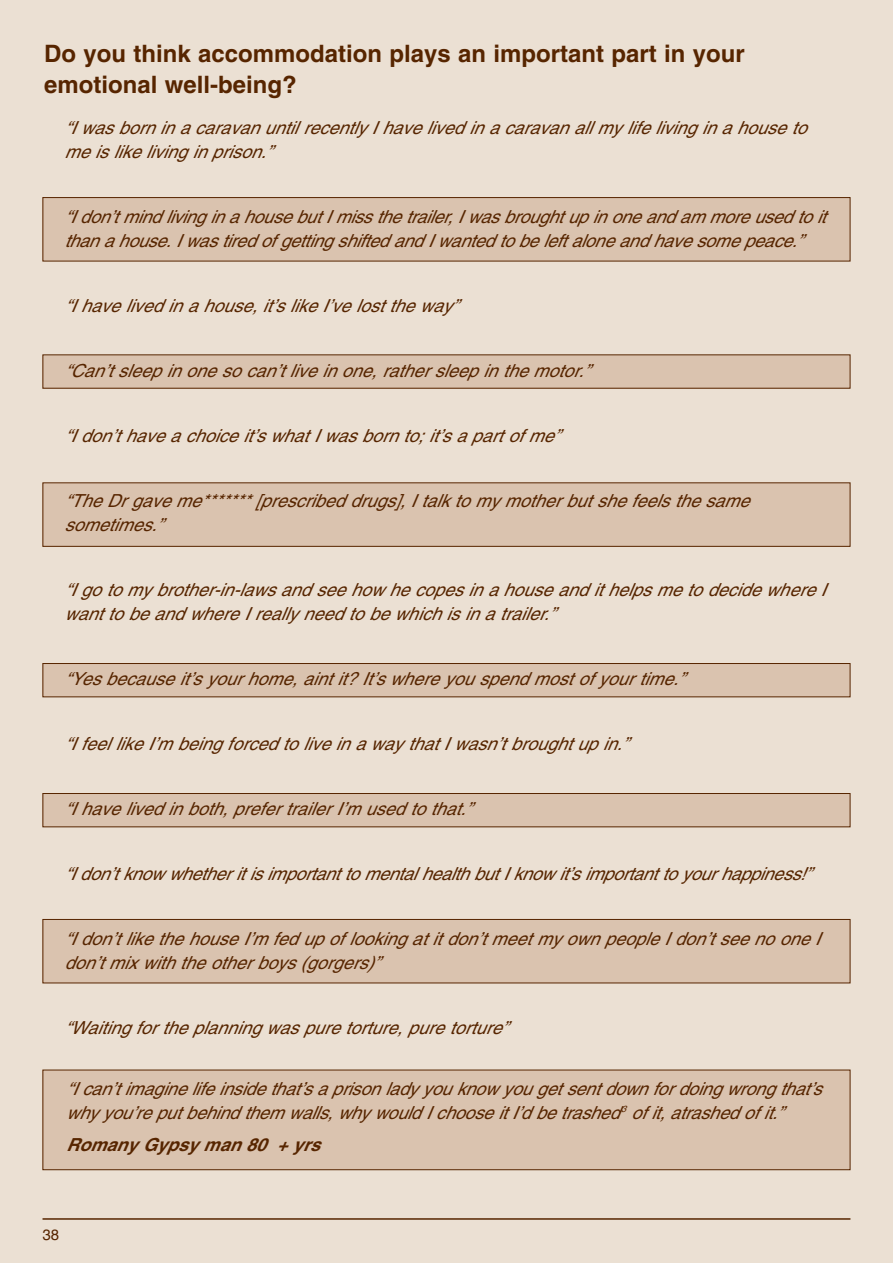
<style>
.page{position:relative;width:893px;height:1263px;background:#ebe0d3}
.page>*{position:absolute;margin:0;border:0;box-sizing:border-box;transform-origin:0 0}
.t1{font:700 24px/31.5px "Helvetica";color:#572500}
.t2{font:italic 18px/24px "Helvetica";color:#572500}
.t3{font:italic 700 18px "Helvetica";color:#572500}
.t4{font:15px "Helvetica";color:#572500}
</style>
<div class="page">
<hr style="left:43px;top:1218px;width:807px;height:2px;background:#572500">
<div style="left:43px;top:198px;width:807px;height:63px;background:#dac3af"></div>
<div style="left:43px;top:197px;width:807px;height:64px;border:1px solid #572500"></div>
<div style="left:43px;top:355px;width:807px;height:33px;background:#dac3af"></div>
<div style="left:43px;top:354px;width:807px;height:35px;border:1px solid #572500"></div>
<div style="left:43px;top:663px;width:807px;height:34px;background:#dac3af"></div>
<div style="left:43px;top:663px;width:807px;height:34px;border:1px solid #572500"></div>
<div style="left:43px;top:793px;width:807px;height:34px;background:#dac3af"></div>
<div style="left:43px;top:793px;width:807px;height:34px;border:1px solid #572500"></div>
<div style="left:43px;top:483px;width:807px;height:63px;background:#dac3af"></div>
<div style="left:43px;top:482px;width:807px;height:65px;border:1px solid #572500"></div>
<div style="left:43px;top:919px;width:807px;height:64px;background:#dac3af"></div>
<div style="left:43px;top:919px;width:807px;height:64px;border:1px solid #572500"></div>
<div style="left:43px;top:1070px;width:807px;height:100px;background:#dac3af"></div>
<div style="left:43px;top:1070px;width:807px;height:100px;border:1px solid #572500"></div>
<h1 class="t1" style="left:44px;top:39px;width:702px">Do you think accommodation plays an important part in your emotional well-being?</h1>
<p class="t2" style="left:64px;top:117px;width:743px">“I was born in a caravan until recently I have lived in a caravan all my life living in a house to me is like living in prison.”</p>
<p class="t2" style="left:64px;top:206px;width:763px">“I don’t mind living in a house but I miss the trailer, I was brought up in one and am more used to it than a house. I was tired of getting shifted and I wanted to be left alone and have some peace.”</p>
<p class="t2" style="left:64px;top:295px;width:395px">“I have lived in a house, it’s like I’ve lost the way”</p>
<p class="t2" style="left:64px;top:360px;width:527px">“Can’t sleep in one so can’t live in one, rather sleep in the motor.”</p>
<p class="t2" style="left:64px;top:425px;width:497px">“I don’t have a choice it’s what I was born to; it’s a part of me”</p>
<p class="t2" style="left:64px;top:490px;width:686px">“The Dr gave me******* [prescribed drugs], I talk to my mother but she feels the same sometimes.”</p>
<p class="t2" style="left:64px;top:579px;width:763px">“I go to my brother-in-laws and see how he copes in a house and it helps me to decide where I want to be and where I really need to be which is in a trailer.”</p>
<p class="t2" style="left:64px;top:668px;width:621px">“Yes because it’s your home, aint it? It’s where you spend most of your time.”</p>
<p class="t2" style="left:64px;top:733px;width:565px">“I feel like I’m being forced to live in a way that I wasn’t brought up in.”</p>
<p class="t2" style="left:64px;top:798px;width:409px">“I have lived in both, prefer trailer I’m used to that.”</p>
<p class="t2" style="left:64px;top:863px;width:748px">“I don’t know whether it is important to mental health but I know it’s important to your happiness!”</p>
<p class="t2" style="left:64px;top:928px;width:757px">“I don’t like the house I’m fed up of looking at it don’t meet my own people I don’t see no one I don’t mix with the other boys (gorgers)”</p>
<p class="t2" style="left:64px;top:1017px;width:444px">“Waiting for the planning was pure torture, pure torture”</p>
<p class="t2" style="left:66px;top:1078px;width:757px">“I can’t imagine life inside that’s a prison lady you know you get sent down for doing wrong that’s why you’re put behind them walls, why would I choose it I’d be trashed<sup>3</sup> of it, atrashed of it.”</p>
<p class="t3" style="left:66px;top:1138px;width:255px">Romany Gypsy man 80 + yrs</p>
<p class="t4" style="left:43px;top:1229px;width:18px">38</p>
</div>
